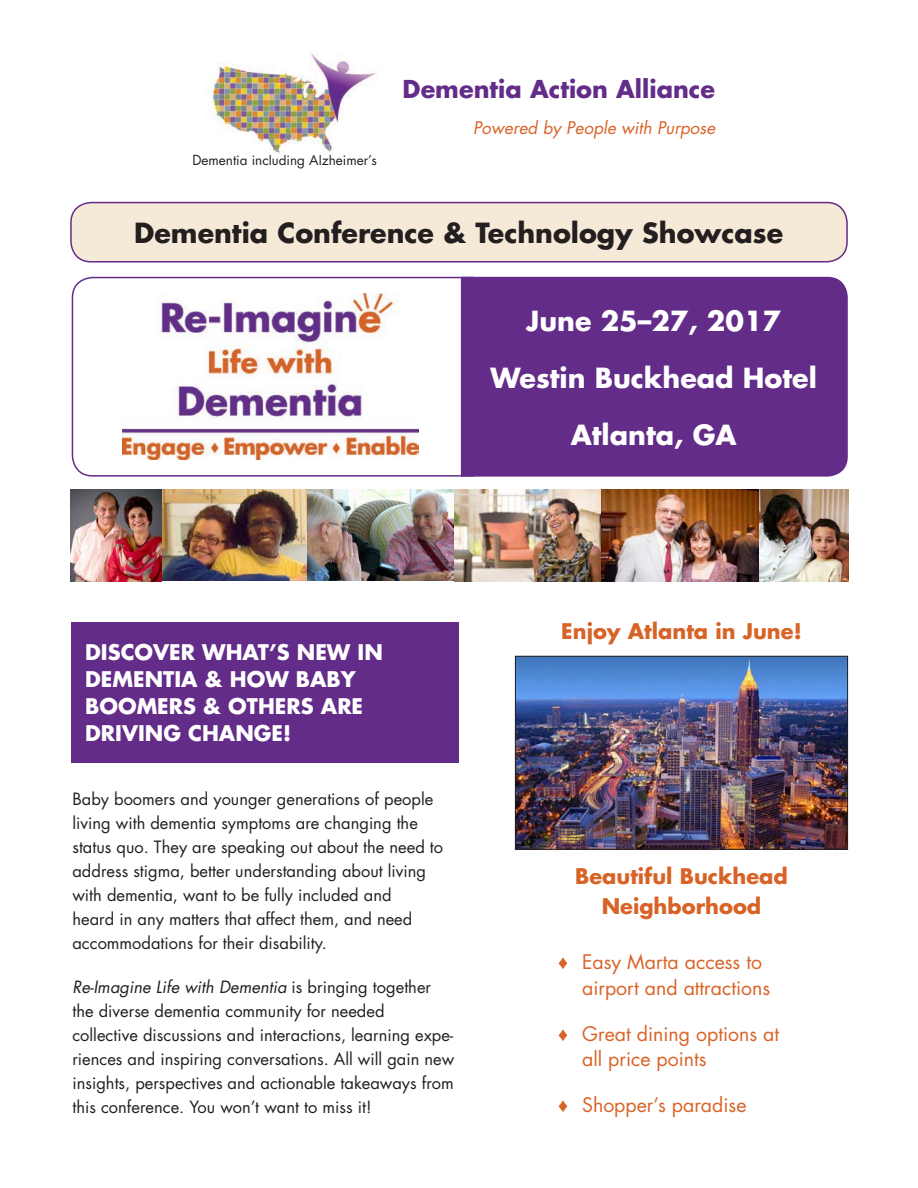
<style>
.page{position:relative;width:918px;height:1188px;background:#fff}
.page>*{position:absolute;margin:0;border:0;box-sizing:border-box;transform-origin:0 0}
.t1{font:700 27px "Futura";color:#fff}
.t2{font:700 27px "Futura";color:#231f20}
.t3{font:700 24px "Futura";color:#632c88}
.t4{font:700 21px/27px "Futura";color:#fff}
.t5{font:700 21px/30px "Futura";color:#d86327;text-align:center}
.t6{font:19.5px/25.5px "Futura";color:#d86327}
.t7{font:italic 17.1px "Futura";color:#d86327}
.Body_copy{font:16.5px/24px "Futura";color:#231f20}
.t8{font:13.5px "Futura";color:#231f20}
.s1{font-style:italic}
.s2{font-family:"Arial";font-weight:900}
</style>
<div class="page">
<svg style="left:71px;top:276px;width:404px;height:201px"></svg>
<img style="left:70px;top:489px;width:383px;height:92px">
<img style="left:455px;top:489px;width:393px;height:92px">
<div style="left:71px;top:203px;width:776px;height:59px;background:#f5e9d7;border-radius:20px"></div>
<div style="left:70px;top:202px;width:778px;height:61px;border:2px solid #632c88;border-radius:20px"></div>
<div style="left:72px;top:622px;width:387px;height:140px;background:#632c88"></div>
<div style="left:461px;top:277px;width:387px;height:200px;background:#632c88"></div>
<img style="left:206px;top:53px;width:173px;height:101px">
<img style="left:517px;top:658px;width:329px;height:189px">
<div style="left:515px;top:656px;width:333px;height:193px;border:1px solid #231f20"></div>
<p class="t8" style="left:192px;top:151px;width:186px">Dementia including Alzheimer’s</p>
<p class="t3" style="left:403px;top:72px;width:314px">Dementia Action Alliance</p>
<p class="t7" style="left:473px;top:116px;width:244px">Powered by People with Purpose</p>
<p class="t2" style="left:134px;top:214px;width:651px">Dementia Conference &amp; Technology Showcase</p>
<p class="t1" style="left:526px;top:302px;width:256px">June 25–27, 2017</p>
<p class="t1" style="left:490px;top:359px;width:328px">Westin Buckhead Hotel</p>
<p class="t1" style="left:571px;top:416px;width:167px">Atlanta, GA</p>
<p class="t4" style="left:85px;top:638px;width:299px">DISCOVER WHAT’S NEW IN<br>DEMENTIA &amp; HOW BABY<br>BOOMERS &amp; OTHERS ARE<br>DRIVING CHANGE!</p>
<p class="Body_copy" style="left:72px;top:787px;width:372px">Baby boomers and younger generations of people living with dementia symptoms are changing the status quo. They are speaking out about the need to address stigma, better understanding about living with dementia, want to be fully included and<br>heard in any matters that affect them, and need accommodations for their disability.</p>
<p class="Body_copy" style="left:72px;top:975px;width:383px"><span class="s1">Re-Imagine Life with Dementia</span> is bringing together the diverse dementia community for needed<br>collective discussions and interactions, learning expe&shy;riences and inspiring conversations. All will gain new insights, perspectives and actionable takeaways from this conference. You won’t want to miss it!</p>
<p class="t5" style="left:561px;top:615px;width:242px">Enjoy Atlanta in June!</p>
<p class="t5" style="left:575px;top:860px;width:214px">Beautiful Buckhead<br>Neighborhood</p>
<p class="t6" style="left:582px;top:949px;width:190px;text-indent:-24px"><span class="s2">♦</span> Easy Marta access to airport and attractions</p>
<p class="t6" style="left:582px;top:1020px;width:198px;text-indent:-24px"><span class="s2">♦</span> Great dining options at all price points</p>
<p class="t6" style="left:558px;top:1092px;width:190px"><span class="s2">♦</span> Shopper’s paradise</p>
</div>
